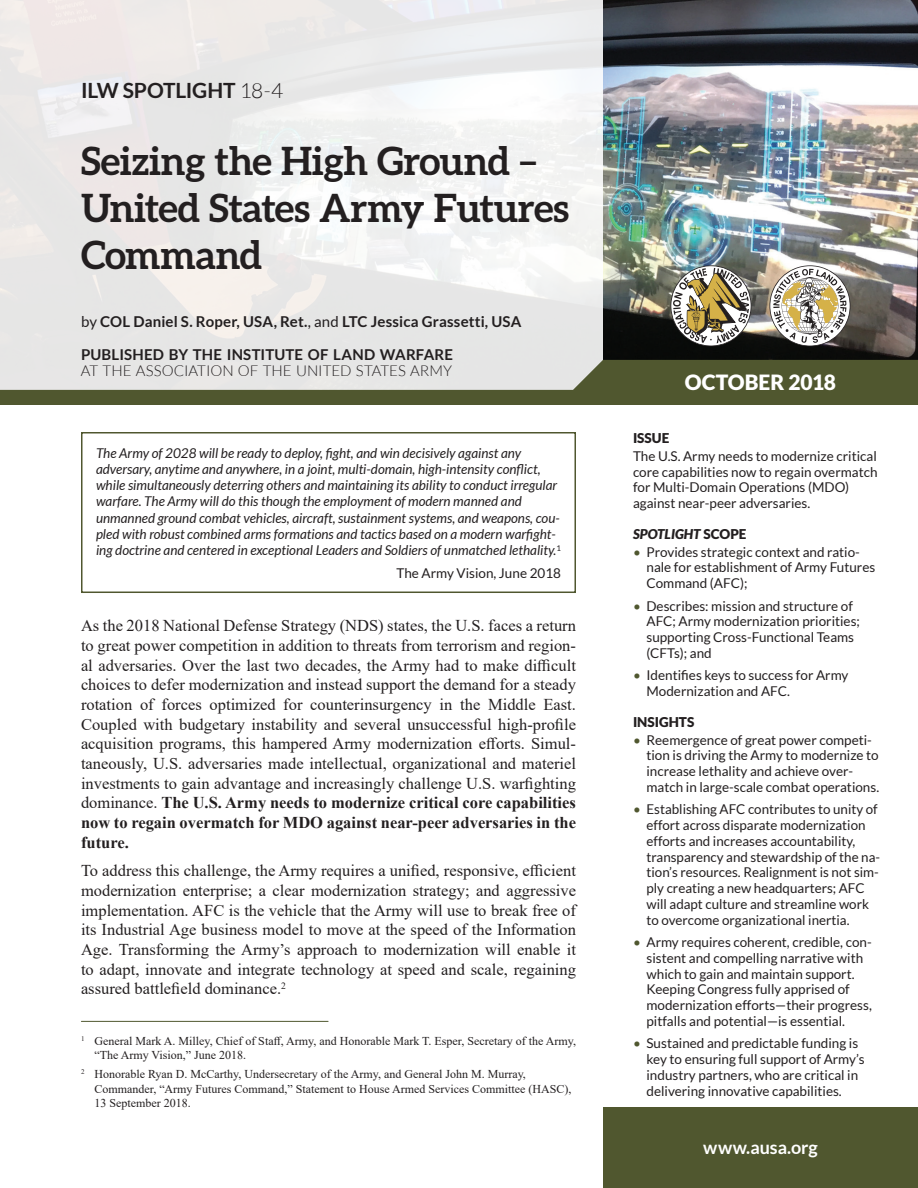
<style>
.page{position:relative;width:918px;height:1188px;background:#fff}
.page>*{position:absolute;margin:0;border:0;box-sizing:border-box;transform-origin:0 0}
.t1{font:700 39px/46.8px "Aleo";letter-spacing:-.005em;color:#231f20}
.t2{font:700 21px "Lato";letter-spacing:-.01em;color:#231f20}
.t3{font:900 21px "Lato";color:#fff}
.t4{font:700 18px "Lato";color:#fff}
.t5{font:16.5px/19.6px "Times New Roman";color:#231f20;text-align:justify}
.t6{font:700 15px "Lato";letter-spacing:.01em;color:#231f20}
.t7{font:300 15px "Lato";color:#231f20}
.t8{font:13.5px/15.8px "Lato";color:#231f20}
.t9{font:italic 13.5px/16.2px "Lato";color:#231f20}
.t10{font:italic 900 13.5px "Lato";color:#231f20}
.t11{font:900 13.5px "Lato";color:#231f20}
.t12{font:12px/14.4px "Times New Roman";color:#231f20}
.s1{font-weight:300}
.s2{font-weight:400}
.s3{font-weight:700}
.s4{font-style:normal}
.s5{color:#50572f}
</style>
<div class="page">
<img style="left:603px;top:0;width:315px;height:360px">
<svg style="left:0;top:0;width:603px;height:360px;fill:#ede9e8"></svg>
<svg style="left:0;top:360px;width:918px;height:45px;background:#8f937c"></svg>
<svg style="left:670px;top:265px;width:82px;height:81px"></svg>
<svg style="left:770px;top:265px;width:80px;height:81px"></svg>
<div style="left:603px;top:1107px;width:315px;height:81px;background:#50572f"></div>
<hr style="left:81px;top:1021px;width:247px;height:1px;background:#50572f">
<div style="left:81px;top:432px;width:495px;height:161px;border:2px solid #50572f"></div>
<h2 class="t2" style="left:81px;top:78px;width:204px">ILW spotlight <span class="s1">18-4</span></h2>
<h1 class="t1" style="left:81px;top:137px;width:490px">Seizing the High Ground –<br>United States Army Futures<br>Command</h1>
<p class="t6" style="left:81px;top:313px;width:173px"><span class="s2">by</span> COL Daniel S. Roper, USA</p>
<p class="t6" style="left:274px;top:313px;width:229px">, Ret.<span class="s2">, and</span> LTC Jessica Grassetti, USA</p>
<p class="t6" style="left:81px;top:346px;width:374px">Published by the Institute of land warfare</p>
<p class="t7" style="left:81px;top:363px;width:373px">AT THE ASSOCIATION OF THE UNITED STATES ARMY</p>
<p class="t9" style="left:96px;top:445px;width:467px">The Army of 2028 will be ready to deploy, fight, and win decisively against any adversary, anytime and anywhere, in a joint, multi-domain, high-intensity conflict, while simultaneously deterring others and maintaining its ability to conduct irregular warfare. The Army will do this though the employment of modern manned and unmanned ground combat vehicles, aircraft, sustainment systems, and weapons, cou&shy;pled with robust combined arms formations and tactics based on a modern warfight&shy;ing doctrine and centered in exceptional Leaders and Soldiers of unmatched lethality.<sup>1</sup></p>
<p class="t8" style="left:396px;top:565px;width:166px">The Army Vision, June 2018</p>
<p class="t5" style="left:81px;top:616px;width:497px">As the 2018 National Defense Strategy (NDS) states, the U.S. faces a return to great power competition in addition to threats from terrorism and region&shy;al adversaries. Over the last two decades, the Army had to make difficult choices to defer modernization and instead support the demand for a steady rotation of forces optimized for counterinsurgency in the Middle East.<br>Coupled with budgetary instability and several unsuccessful high-profile acquisition programs, this hampered Army modernization efforts. Simul&shy;taneously, U.S. adversaries made intellectual, organizational and materiel investments to gain advantage and increasingly challenge U.S. warfighting dominance. <span class="s3">The U.S. Army needs to modernize critical core capabilities now to regain overmatch for MDO against near-peer adversaries in the future.</span></p>
<p class="t5" style="left:81px;top:860px;width:497px">To address this challenge, the Army requires a unified, responsive, efficient modernization enterprise; a clear modernization strategy; and aggressive implementation. AFC is the vehicle that the Army will use to break free of its Industrial Age business model to move at the speed of the Information Age. Transforming the Army’s approach to modernization will enable it to adapt, innovate and integrate technology at speed and scale, regaining assured battlefield dominance.<sup>2</sup></p>
<p class="t12" style="left:94px;top:1033px;width:483px;text-indent:-13px"><sup>1</sup> General Mark A. Milley, Chief of Staff, Army, and Honorable Mark T. Esper, Secretary of the Army, “The Army Vision,” June 2018.</p>
<p class="t12" style="left:94px;top:1067px;width:479px;text-indent:-13px"><sup>2</sup> Honorable Ryan D. McCarthy, Undersecretary of the Army, and General John M. Murray,<br>Commander, “Army Futures Command,” Statement to House Armed Services Committee (HASC),<br>13 September 2018.</p>
<h2 class="t3" style="left:685px;top:370px;width:153px">OCTOBER 2018</h2>
<p class="t11" style="left:633px;top:430px;width:38px">ISSUE</p>
<p class="t8" style="left:633px;top:448px;width:246px">The U.S. Army needs to modernize critical core capabilities now to regain overmatch for Multi-Domain Operations (MDO) against near-peer adversaries.</p>
<p class="t10" style="left:633px;top:526px;width:115px">spotlight <span class="s4">SCO PE</span></p>
<p class="t8" style="left:646px;top:544px;width:230px;text-indent:-14px"><span class="s5">•</span> Provides strategic context and ratio&shy;nale for establishment of Army Futures<br>Command (AFC);</p>
<p class="t8" style="left:646px;top:598px;width:215px;text-indent:-14px"><span class="s5">•</span> Describes: mission and structure of<br>AFC; Army modernization priorities; supporting Cross-Functional Teams (CFTs); and</p>
<p class="t8" style="left:646px;top:667px;width:203px;text-indent:-14px"><span class="s5">•</span> Identifies keys to success for Army<br>Modernization and AFC.</p>
<p class="t11" style="left:633px;top:714px;width:55px">INSIGHTS</p>
<p class="t8" style="left:646px;top:732px;width:234px;text-indent:-14px"><span class="s5">•</span> Reemergence of great power competi&shy;tion is driving the Army to modernize to increase lethality and achieve over&shy;match in large-scale combat operations.</p>
<p class="t8" style="left:646px;top:801px;width:235px;text-indent:-13px"><span class="s5">•</span> Establishing AFC contributes to unity of effort across disparate modernization efforts and increases accountability, transparency and stewardship of the na&shy;tion’s resources. Realignment is not sim&shy;ply creating a new headquarters; AFC will adapt culture and streamline work to overcome organizational inertia.</p>
<p class="t8" style="left:646px;top:934px;width:227px;text-indent:-14px"><span class="s5">•</span> Army requires coherent, credible, con&shy;sistent and compelling narrative with which to gain and maintain support.<br>Keeping Congress fully apprised of modernization efforts—their progress, pitfalls and potential—is essential.</p>
<p class="t8" style="left:646px;top:1035px;width:220px;text-indent:-14px"><span class="s5">•</span> Sustained and predictable funding is key to ensuring full support of Army’s industry partners, who are critical in delivering innovative capabilities.</p>
<h3 class="t4" style="left:703px;top:1137px;width:116px">www.ausa.org</h3>
</div>
